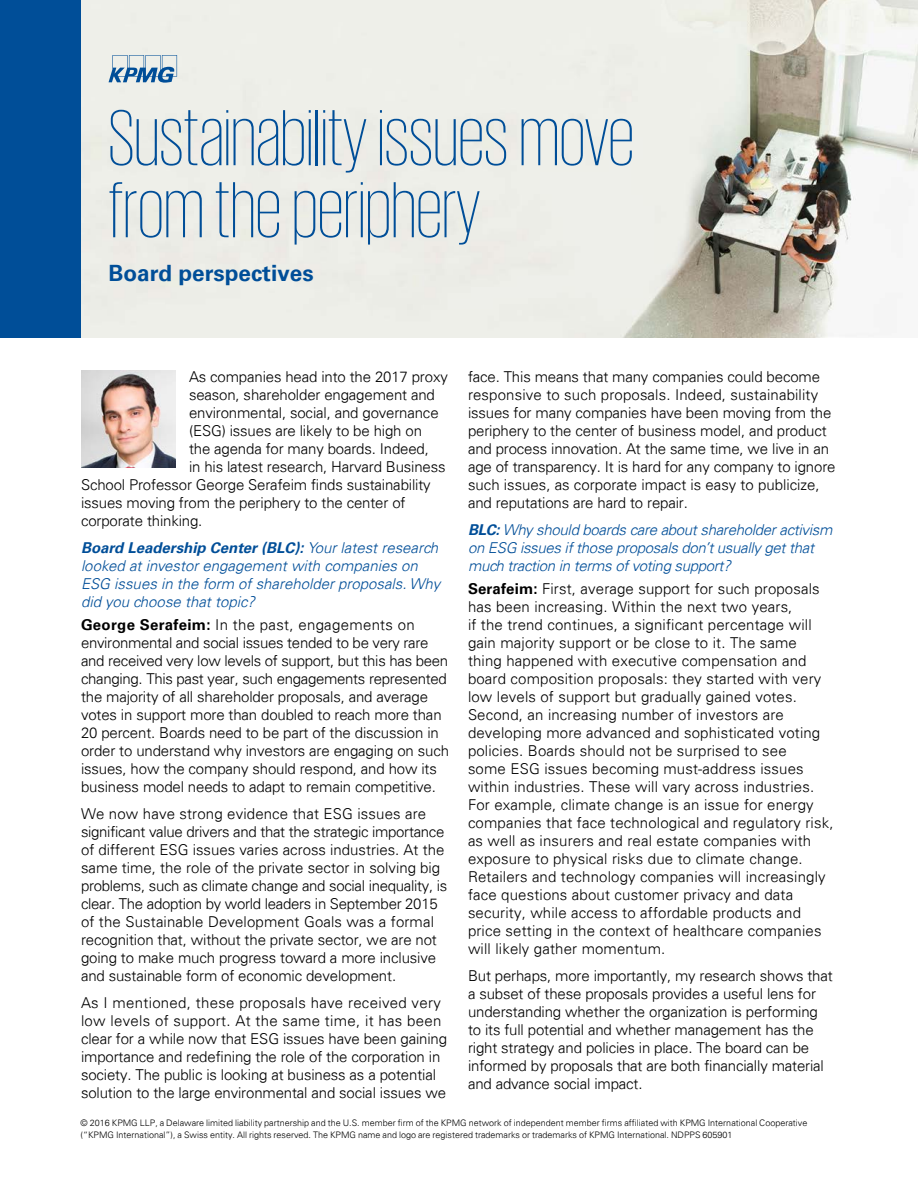
<style>
.page{position:relative;width:918px;height:1188px;background:#fff}
.page>*{position:absolute;margin:0;border:0;box-sizing:border-box;transform-origin:0 0}
.t1{font:200 81.15px/72px "KPMG";color:#004e98}
.t2{font:700 22.5px "Univers 65";color:#004e98}
.t3{font:300 15px/18px "Univers 45";letter-spacing:-.01em;color:#000}
.t4{font:300 15px/18px "Univers 45";letter-spacing:.01em;color:#000}
.t5{font:italic 300 15px/18px "Univers 45";letter-spacing:-.02em;color:#004e98}
.t6{font:italic 300 15px/18px "Univers 45";color:#004e98}
.t7{font:italic 700 15px "Univers 65";color:#004e98}
.t8{font:300 9px/12px "Univers 45";color:#000}
.s1{font-family:"Univers 45";font-weight:300}
.s2{font-family:"Univers 65";font-weight:700}
</style>
<div class="page">
<img style="left:81px;top:0;width:837px;height:338px">
<div style="left:0;top:0;width:81px;height:338px;background:#004e98"></div>
<img style="left:81px;top:371px;width:95px;height:97px">
<svg style="left:109px;top:55px;width:68px;height:28px"></svg>
<h1 class="t1" style="left:109px;top:100px;width:527px">Sustainability issues move from the periphery</h1>
<h2 class="t2" style="left:109px;top:260px;width:207px">Board perspectives</h2>
<p class="t3" style="left:189px;top:368px;width:260px">As companies head into the 2017 proxy</p>
<p class="t3" style="left:189px;top:386px;width:247px">season, shareholder engagement and</p>
<p class="t3" style="left:189px;top:404px;width:251px">environmental, social, and governance</p>
<p class="t3" style="left:189px;top:422px;width:235px">(ESG) issues are likely to be high on</p>
<p class="t3" style="left:189px;top:440px;width:242px">the agenda for many boards. Indeed,</p>
<p class="t3" style="left:189px;top:458px;width:258px">in his latest research, Harvard Business</p>
<p class="t3" style="left:81px;top:476px;width:351px">School Professor George Serafeim finds sustainability</p>
<p class="t3" style="left:81px;top:494px;width:326px">issues moving from the periphery to the center of</p>
<p class="t3" style="left:81px;top:512px;width:123px">corporate thinking.</p>
<p class="t7" style="left:81px;top:539px;width:359px">Board Leadership Center (BLC): <span class="s1">Your latest research</span></p>
<p class="t6" style="left:81px;top:557px;width:361px">looked at investor engagement with companies on<br>ESG issues in the form of shareholder proposals. Why did you choose that topic?</p>
<p class="t3" style="left:81px;top:615px;width:370px"><span class="s2">George Serafeim:</span> In the past, engagements on environmental and social issues tended to be very rare and received very low levels of support, but this has been changing. This past year, such engagements represented the majority of all shareholder proposals, and average votes in support more than doubled to reach more than 20 percent. Boards need to be part of the discussion in order to understand why investors are engaging on such issues, how the company should respond, and how its business model needs to adapt to remain competitive.</p>
<p class="t3" style="left:81px;top:804px;width:368px">We now have strong evidence that ESG issues are significant value drivers and that the strategic importance of different ESG issues varies across industries. At the same time, the role of the private sector in solving big problems, such as climate change and social inequality, is clear. The adoption by world leaders in September 2015 of the Sustainable Development Goals was a formal recognition that, without the private sector, we are not going to make much progress toward a more inclusive and sustainable form of economic development.</p>
<p class="t3" style="left:81px;top:993px;width:368px">As I mentioned, these proposals have received very low levels of support. At the same time, it has been clear for a while now that ESG issues have been gaining importance and redefining the role of the corporation in society. The public is looking at business as a potential solution to the large environmental and social issues we</p>
<p class="t3" style="left:468px;top:368px;width:369px">face. This means that many companies could become responsive to such proposals. Indeed, sustainability issues for many companies have been moving from the periphery to the center of business model, and product and process innovation. At the same time, we live in an age of transparency. It is hard for any company to ignore such issues, as corporate impact is easy to publicize, and reputations are hard to repair.</p>
<p class="t5" style="left:468px;top:521px;width:366px"><span class="s2">BLC:</span> Why should boards care about shareholder activism on ESG issues if those proposals don’t usually get that much traction in terms of voting support?</p>
<p class="t4" style="left:468px;top:579px;width:367px"><span class="s2">Serafeim:</span> First, average support for such proposals has been increasing. Within the next two years,<br>if the trend continues, a significant percentage will gain majority support or be close to it. The same thing happened with executive compensation and board composition proposals: they started with very low levels of support but gradually gained votes.<br>Second, an increasing number of investors are developing more advanced and sophisticated voting policies. Boards should not be surprised to see<br>some ESG issues becoming must-address issues within industries. These will vary across industries.<br>For example, climate change is an issue for energy companies that face technological and regulatory risk, as well as insurers and real estate companies with exposure to physical risks due to climate change.<br>Retailers and technology companies will increasingly face questions about customer privacy and data security, while access to affordable products and price setting in the context of healthcare companies will likely gather momentum.</p>
<p class="t3" style="left:468px;top:966px;width:366px">But perhaps, more importantly, my research shows that a subset of these proposals provides a useful lens for understanding whether the organization is performing to its full potential and whether management has the right strategy and policies in place. The board can be informed by proposals that are both financially material and advance social impact.</p>
<p class="t8" style="left:81px;top:1117px;width:728px">© 2016 KPMG LLP, a Delaware limited liability partnership and the U.S. member firm of the KPMG network of independent member firms affiliated with KPMG International Cooperative (“KPMG International”), a Swiss entity. All rights reserved. The KPMG name and logo are registered trademarks or trademarks of KPMG International. NDPPS 605901</p>
</div>
